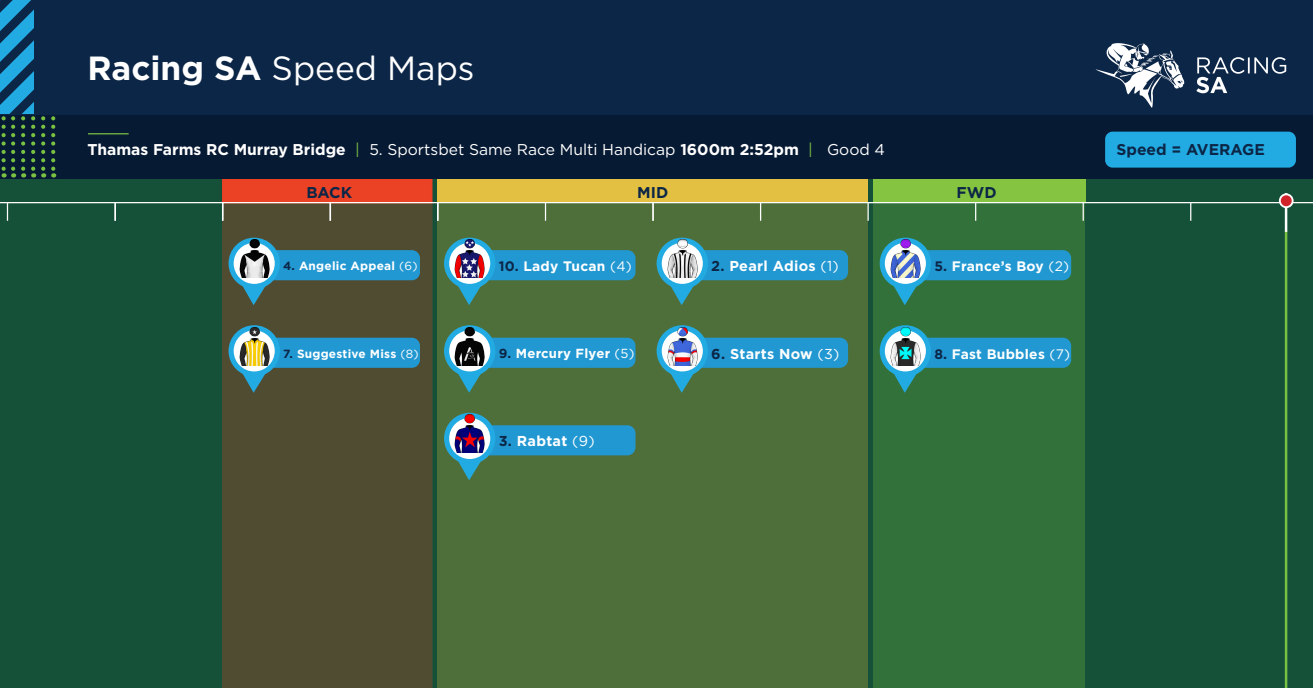
<style>
.page{position:relative;width:1313px;height:688px;background:#fff}
.page>*{position:absolute;margin:0;border:0;box-sizing:border-box;transform-origin:0 0}
.t1{font:33.5px "Gotham HTF";color:#fff}
.t2{font:700 15.62px "Gotham HTF";color:#fff}
.t3{font:700 15.62px "Gotham HTF";color:#0c2647}
.t4{font:700 14.38px "Gotham HTF";letter-spacing:.02em;color:#fff}
.t5{font:700 13.75px "Gotham HTF";letter-spacing:.02em;color:#fff}
.t6{font:700 13.12px "Gotham HTF";letter-spacing:.02em;color:#fff}
.t7{font:700 11.88px "Gotham HTF";letter-spacing:.02em;color:#fff}
.s1{font-weight:700}
.s2{font-weight:400;color:#79c142}
.s3{font-weight:400}
.s4{font-family:"Gotham";font-weight:400}
.s5{color:#0c2647}
</style>
<div class="page">
<div style="left:0;top:149px;width:1312px;height:539px;background:#155138"></div>
<div style="left:222px;top:203px;width:210px;height:485px;background:#504c32"></div>
<div style="left:222px;top:178px;width:210px;height:25px;background:#eb4225;border:1px solid #eb3e26"></div>
<div style="left:438px;top:178px;width:430px;height:25px;background:#e3c042"></div>
<div style="left:873px;top:178px;width:212px;height:25px;background:#84c440"></div>
<div style="left:438px;top:203px;width:430px;height:485px;background:#4e6f3a"></div>
<div style="left:873px;top:199px;width:211px;height:489px;background:#33713a"></div>
<div style="left:0;top:0;width:1312px;height:178px;background:#0c2647"></div>
<hr style="left:0;top:202px;width:1312px;height:1px;background:#fff">
<div style="left:0;top:115px;width:1312px;height:63px;background:#071a34"></div>
<svg style="left:545px;top:203px;width:1px;height:18px"></svg>
<hr style="left:88px;top:133px;width:41px;height:1px;background:#79c142">
<svg style="left:1196px;top:57px;width:90px;height:36px"></svg>
<svg style="left:1095px;top:43px;width:89px;height:65px"></svg>
<svg style="left:652px;top:203px;width:1px;height:18px"></svg>
<svg style="left:760px;top:203px;width:1px;height:18px"></svg>
<svg style="left:867px;top:203px;width:1px;height:18px"></svg>
<svg style="left:975px;top:203px;width:1px;height:18px"></svg>
<svg style="left:1082px;top:203px;width:1px;height:18px"></svg>
<svg style="left:1190px;top:203px;width:1px;height:18px"></svg>
<svg style="left:41px;top:116px;width:4px;height:61px"></svg>
<svg style="left:51px;top:116px;width:4px;height:61px"></svg>
<svg style="left:0;top:0;width:35px;height:177px"></svg>
<hr style="left:1284px;top:231px;width:3px;height:457px;background:#79c142">
<hr style="left:1284px;top:193px;width:3px;height:39px;background:#fff">
<div style="left:1279px;top:194px;width:13px;height:13px;background:#d1232a;border-radius:50%"></div>
<div style="left:1278px;top:193px;width:15px;height:15px;border:2px solid #fff;border-radius:50%"></div>
<svg style="left:7px;top:203px;width:1px;height:18px"></svg>
<svg style="left:114px;top:203px;width:2px;height:18px"></svg>
<svg style="left:222px;top:203px;width:1px;height:18px"></svg>
<svg style="left:329px;top:203px;width:2px;height:18px"></svg>
<svg style="left:437px;top:203px;width:1px;height:18px"></svg>
<div style="left:1105px;top:132px;width:190px;height:36px;background:#22abe2;border-radius:8px"></div>
<svg style="left:228px;top:325px;width:192px;height:67px;background:#3f717b"></svg>
<img style="left:237px;top:327px;width:34px;height:38px">
<svg style="left:228px;top:238px;width:192px;height:67px;background:#3f717b"></svg>
<img style="left:237px;top:239px;width:34px;height:39px">
<svg style="left:444px;top:238px;width:191px;height:67px"></svg>
<img style="left:453px;top:239px;width:33px;height:39px">
<svg style="left:444px;top:325px;width:191px;height:67px"></svg>
<img style="left:453px;top:327px;width:33px;height:38px">
<svg style="left:444px;top:413px;width:191px;height:67px"></svg>
<img style="left:453px;top:414px;width:33px;height:39px">
<svg style="left:656px;top:238px;width:192px;height:67px"></svg>
<img style="left:665px;top:239px;width:33px;height:39px">
<svg style="left:656px;top:325px;width:192px;height:67px"></svg>
<img style="left:665px;top:327px;width:33px;height:38px">
<svg style="left:879px;top:238px;width:192px;height:67px"></svg>
<img style="left:888px;top:239px;width:33px;height:39px">
<svg style="left:879px;top:325px;width:192px;height:67px"></svg>
<img style="left:888px;top:327px;width:33px;height:38px">
<p class="t1" style="left:87px;top:49px;width:389px"><span class="s1">Racing SA</span> Speed Maps</p>
<p class="t2" style="left:87px;top:140px;width:799px">Thamas Farms RC Murray Bridge <span class="s2">|</span> <span class="s3">5.</span> <span class="s4">Sportsbet Same Race Multi Handicap</span> 1600m 2:52pm <span class="s2">|</span> <span class="s4">Good 4</span></p>
<p class="t3" style="left:306px;top:184px;width:47px">BACK</p>
<p class="t3" style="left:637px;top:183px;width:33px">MID</p>
<p class="t3" style="left:956px;top:184px;width:41px">FWD</p>
<p class="t7" style="left:283px;top:259px;width:136px"><span class="s5">4.</span> Angelic Appeal <span class="s4">(6)</span></p>
<p class="t5" style="left:498px;top:258px;width:135px"><span class="s5">10.</span> Lady Tucan <span class="s4">(4)</span></p>
<p class="t4" style="left:711px;top:258px;width:129px"><span class="s5">2.</span> Pearl Adios <span class="s4">(1)</span></p>
<p class="t5" style="left:934px;top:258px;width:136px"><span class="s5">5.</span> France’s Boy <span class="s4">(2)</span></p>
<p class="t7" style="left:283px;top:346px;width:137px"><span class="s5">7.</span> Suggestive Miss <span class="s4">(8)</span></p>
<p class="t6" style="left:498px;top:346px;width:137px"><span class="s5">9.</span> Mercury Flyer <span class="s4">(5)</span></p>
<p class="t4" style="left:711px;top:345px;width:130px"><span class="s5">6.</span> Starts Now <span class="s4">(3)</span></p>
<p class="t5" style="left:934px;top:346px;width:137px"><span class="s5">8.</span> Fast Bubbles <span class="s4">(7)</span></p>
<p class="t4" style="left:498px;top:433px;width:97px"><span class="s5">3.</span> Rabtat <span class="s4">(9)</span></p>
<p class="t3" style="left:1116px;top:141px;width:150px">Speed = AVERAGE</p>
</div>
